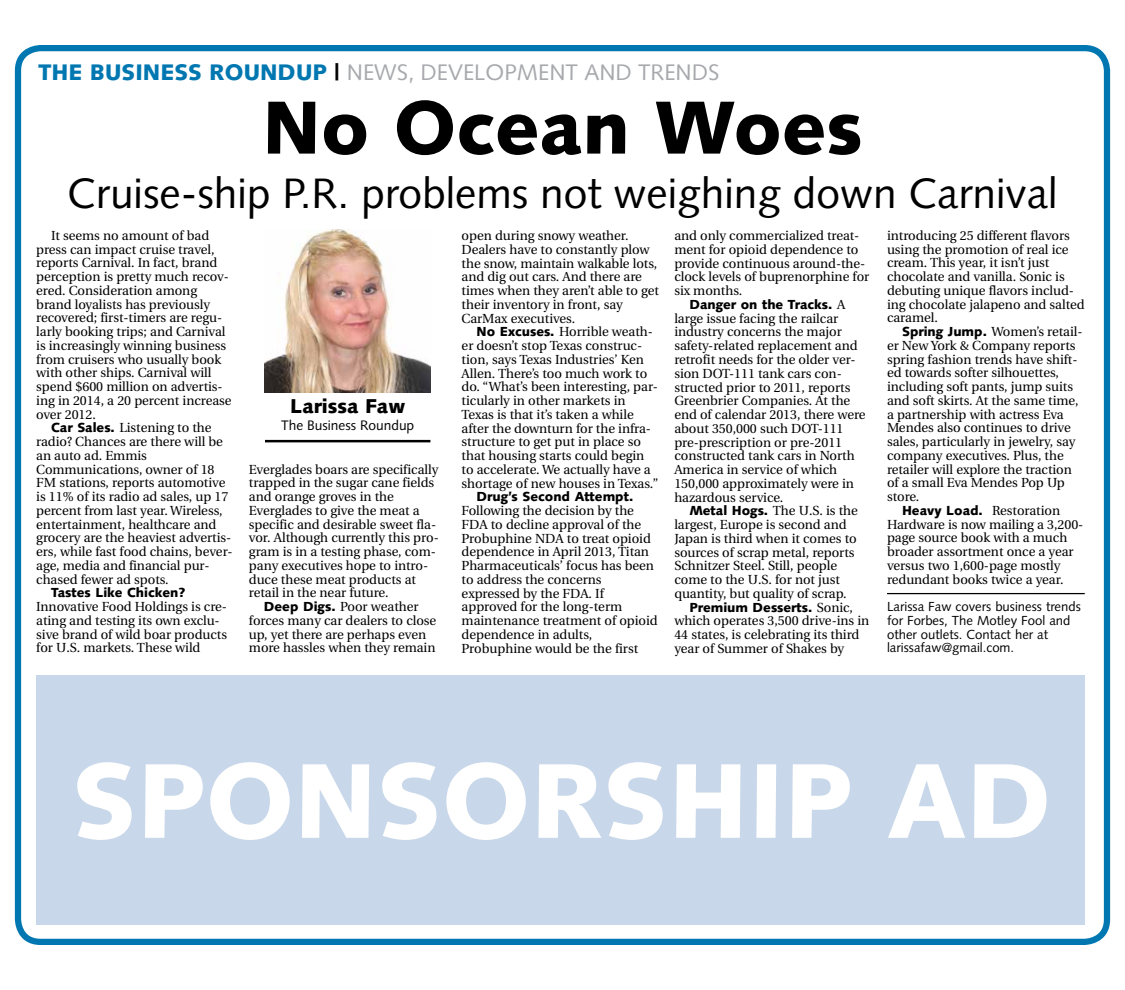
<style>
.page{position:relative;width:1125px;height:990px;background:#fff}
.page>*{position:absolute;margin:0;border:0;box-sizing:border-box;transform-origin:0 0}
.t1{font:900 106.25px "Syntax";color:#fff}
.t2{font:900 75px "Syntax";color:#000}
.t3{font:42.5px "Syntax";color:#000}
.t4{font:22.5px "Syntax";color:#a7a9ac}
.t5{font:900 20px "Syntax";color:#000}
.t6{font:13.75px "Syntax";color:#000}
.t7{font:13.12px/13.8px "Utopia";letter-spacing:-.005em;color:#000}
.t8{font:13.12px/13.8px "Syntax";color:#000}
.t9{font:900 13.12px "Syntax";letter-spacing:-.005em;color:#000}
.s1{font-weight:900;color:#0077b1}
.s2{font-weight:900;color:#000}
.s3{font-family:"Syntax";font-weight:900}
.s4{font-family:"Utopia";font-weight:400}
</style>
<div class="page">
<div style="left:15px;top:45px;width:1095px;height:900px;border:6px solid #0077b1;border-radius:22px"></div>
<div style="left:36px;top:675px;width:1048px;height:249px;background:#c8d7e9"></div>
<hr style="left:887px;top:593px;width:198px;height:1px;background:#000">
<img style="left:265px;top:230px;width:165px;height:162px">
<hr style="left:265px;top:440px;width:165px;height:2px;background:#000">
<h3 class="t4" style="left:38px;top:58px;width:682px"><span class="s1">THE BUSINESS ROUNDUP</span> <span class="s2">|</span> NEWS, DEVELOPMENT AND TRENDS</h3>
<h2 class="t2" style="left:262px;top:83px;width:602px">No Ocean Woes</h2>
<h3 class="t3" style="left:68px;top:168px;width:991px">Cruise-ship P.R. problems not weighing down Carnival</h3>
<p class="t7" style="left:51px;top:229px;width:159px">It seems no amount of bad</p>
<p class="t7" style="left:36px;top:243px;width:180px">press can impact cruise travel,</p>
<p class="t7" style="left:36px;top:256px;width:183px">reports Carnival. In fact, brand</p>
<p class="t7" style="left:36px;top:270px;width:194px">perception is pretty much recov-</p>
<p class="t7" style="left:36px;top:284px;width:162px">ered. Consideration among</p>
<p class="t7" style="left:36px;top:298px;width:175px">brand loyalists has previously</p>
<p class="t7" style="left:36px;top:311px;width:188px">recovered; first-timers are regu-</p>
<p class="t7" style="left:36px;top:325px;width:191px">larly booking trips; and Carnival</p>
<p class="t7" style="left:36px;top:339px;width:191px">is increasingly winning business</p>
<p class="t7" style="left:36px;top:353px;width:187px">from cruisers who usually book</p>
<p class="t7" style="left:36px;top:366px;width:177px">with other ships. Carnival will</p>
<p class="t7" style="left:36px;top:380px;width:188px">spend $600 million on advertis-</p>
<p class="t7" style="left:36px;top:394px;width:197px">ing in 2014, a 20 percent increase</p>
<p class="t7" style="left:36px;top:408px;width:61px">over 2012.</p>
<p class="t7" style="left:51px;top:421px;width:162px"><span class="s3">Car Sales.</span> Listening to the</p>
<p class="t7" style="left:36px;top:435px;width:188px">radio? Chances are there will be</p>
<p class="t7" style="left:36px;top:449px;width:112px">an auto ad. Emmis</p>
<p class="t7" style="left:36px;top:463px;width:180px">Communications, owner of 18</p>
<p class="t7" style="left:36px;top:476px;width:191px">FM stations, reports automotive</p>
<p class="t7" style="left:36px;top:490px;width:194px">is 11% of its radio ad sales, up 17</p>
<p class="t7" style="left:36px;top:504px;width:188px">percent from last year. Wireless,</p>
<p class="t7" style="left:36px;top:518px;width:182px">entertainment, healthcare and</p>
<p class="t7" style="left:36px;top:531px;width:197px">grocery are the heaviest advertis-</p>
<p class="t7" style="left:36px;top:545px;width:198px">ers, while fast food chains, bever-</p>
<p class="t7" style="left:36px;top:559px;width:175px">age, media and financial pur-</p>
<p class="t7" style="left:36px;top:573px;width:134px">chased fewer ad spots.</p>
<p class="t9" style="left:51px;top:585px;width:136px">Tastes Like Chicken?</p>
<p class="t7" style="left:36px;top:600px;width:192px">Innovative Food Holdings is cre&shy;ating and testing its own exclu&shy;sive brand of wild boar products for U.S. markets. These wild</p>
<h3 class="t5" style="left:290px;top:395px;width:117px">Larissa Faw</h3>
<p class="t6" style="left:281px;top:417px;width:134px">The Business Roundup</p>
<p class="t7" style="left:249px;top:463px;width:191px">Everglades boars are specifically</p>
<p class="t7" style="left:249px;top:476px;width:187px">trapped in the sugar cane fields</p>
<p class="t7" style="left:249px;top:490px;width:146px">and orange groves in the</p>
<p class="t7" style="left:249px;top:504px;width:172px">Everglades to give the meat a</p>
<p class="t7" style="left:249px;top:518px;width:189px">specific and desirable sweet fla-</p>
<p class="t7" style="left:249px;top:531px;width:191px">vor. Although currently this pro-</p>
<p class="t7" style="left:249px;top:545px;width:189px">gram is in a testing phase, com-</p>
<p class="t7" style="left:249px;top:559px;width:181px">pany executives hope to intro-</p>
<p class="t7" style="left:249px;top:573px;width:169px">duce these meat products at</p>
<p class="t7" style="left:249px;top:586px;width:141px">retail in the near future.</p>
<p class="t7" style="left:264px;top:600px;width:156px"><span class="s3">Deep Digs.</span> Poor weather</p>
<p class="t7" style="left:249px;top:614px;width:189px">forces many car dealers to close</p>
<p class="t7" style="left:249px;top:628px;width:179px">up, yet there are perhaps even</p>
<p class="t7" style="left:249px;top:641px;width:188px">more hassles when they remain</p>
<p class="t7" style="left:462px;top:229px;width:199px">open during snowy weather.<br>Dealers have to constantly plow the snow, maintain walkable lots, and dig out cars. And there are times when they aren’t able to get their inventory in front, say<br>CarMax executives.</p>
<p class="t7" style="left:462px;top:325px;width:198px;text-indent:15px"><span class="s3">No Excuses.</span> Horrible weath&shy;er doesn’t stop Texas construc&shy;tion, says Texas Industries’ Ken<br>Allen. There’s too much work to do. “What’s been interesting, par&shy;ticularly in other markets in<br>Texas is that it’s taken a while after the downturn for the infra&shy;structure to get put in place so that housing starts could begin to accelerate. We actually have a shortage of new houses in Texas.”</p>
<p class="t9" style="left:477px;top:489px;width:158px">Drug’s Second Attempt.</p>
<p class="t7" style="left:462px;top:504px;width:198px">Following the decision by the<br>FDA to decline approval of the<br>Probuphine NDA to treat opioid dependence in April 2013, Titan<br>Pharmaceuticals’ focus has been to address the concerns expressed by the FDA. If approved for the long-term maintenance treatment of opioid dependence in adults,<br>Probuphine would be the first</p>
<p class="t7" style="left:674px;top:229px;width:196px">and only commercialized treat&shy;ment for opioid dependence to provide continuous around-the&shy;clock levels of buprenorphine for six months.</p>
<p class="t9" style="left:689px;top:297px;width:158px">Danger on the Tracks. <span class="s4">A</span></p>
<p class="t7" style="left:674px;top:312px;width:193px">large issue facing the railcar industry concerns the major safety-related replacement and retrofit needs for the older ver&shy;sion DOT-111 tank cars con&shy;structed prior to 2011, reports<br>Greenbrier Companies. At the end of calendar 2013, there were about 350,000 such DOT-111 pre-prescription or pre-2011 constructed tank cars in North<br>America in service of which<br>150,000 approximately were in hazardous service.</p>
<p class="t7" style="left:674px;top:504px;width:185px;text-indent:15px"><span class="s3">Metal Hogs.</span> The U.S. is the largest, Europe is second and<br>Japan is third when it comes to sources of scrap metal, reports<br>Schnitzer Steel. Still, people come to the U.S. for not just quantity, but quality of scrap.</p>
<p class="t9" style="left:689px;top:599px;width:165px">Premium Desserts. <span class="s4">Sonic,</span></p>
<p class="t7" style="left:674px;top:614px;width:197px">which operates 3,500 drive-ins in<br>44 states, is celebrating its third year of Summer of Shakes by</p>
<p class="t7" style="left:887px;top:229px;width:199px">introducing 25 different flavors using the promotion of real ice cream. This year, it isn’t just chocolate and vanilla. Sonic is debuting unique flavors includ&shy;ing chocolate jalapeno and salted caramel.</p>
<p class="t7" style="left:902px;top:325px;width:182px"><span class="s3">Spring Jump.</span> Women’s retail-</p>
<p class="t7" style="left:887px;top:339px;width:190px">er New York &amp; Company reports</p>
<p class="t7" style="left:887px;top:353px;width:192px">spring fashion trends have shift-</p>
<p class="t7" style="left:887px;top:366px;width:174px">ed towards softer silhouettes,</p>
<p class="t7" style="left:887px;top:380px;width:188px">including soft pants, jump suits</p>
<p class="t7" style="left:887px;top:394px;width:193px">and soft skirts. At the same time,</p>
<p class="t7" style="left:887px;top:408px;width:178px">a partnership with actress Eva</p>
<p class="t7" style="left:887px;top:421px;width:185px">Mendes also continues to drive</p>
<p class="t7" style="left:887px;top:435px;width:190px">sales, particularly in jewelry, say</p>
<p class="t7" style="left:887px;top:449px;width:178px">company executives. Plus, the</p>
<p class="t7" style="left:887px;top:463px;width:186px">retailer will explore the traction</p>
<p class="t7" style="left:887px;top:476px;width:179px">of a small Eva Mendes Pop Up</p>
<p class="t7" style="left:887px;top:490px;width:34px">store.</p>
<p class="t7" style="left:902px;top:504px;width:160px"><span class="s3">Heavy Load.</span> Restoration</p>
<p class="t7" style="left:887px;top:518px;width:198px">Hardware is now mailing a 3,200-</p>
<p class="t7" style="left:887px;top:531px;width:182px">page source book with a much</p>
<p class="t7" style="left:887px;top:545px;width:188px">broader assortment once a year</p>
<p class="t7" style="left:887px;top:559px;width:175px">versus two 1,600-page mostly</p>
<p class="t7" style="left:887px;top:573px;width:178px">redundant books twice a year.</p>
<p class="t8" style="left:887px;top:600px;width:195px">Larissa Faw covers business trends for Forbes, The Motley Fool and other outlets. Contact her at larissafaw@gmail.com.</p>
<h1 class="t1" style="left:72px;top:738px;width:982px">SPONSORSHIP AD</h1>
</div>
